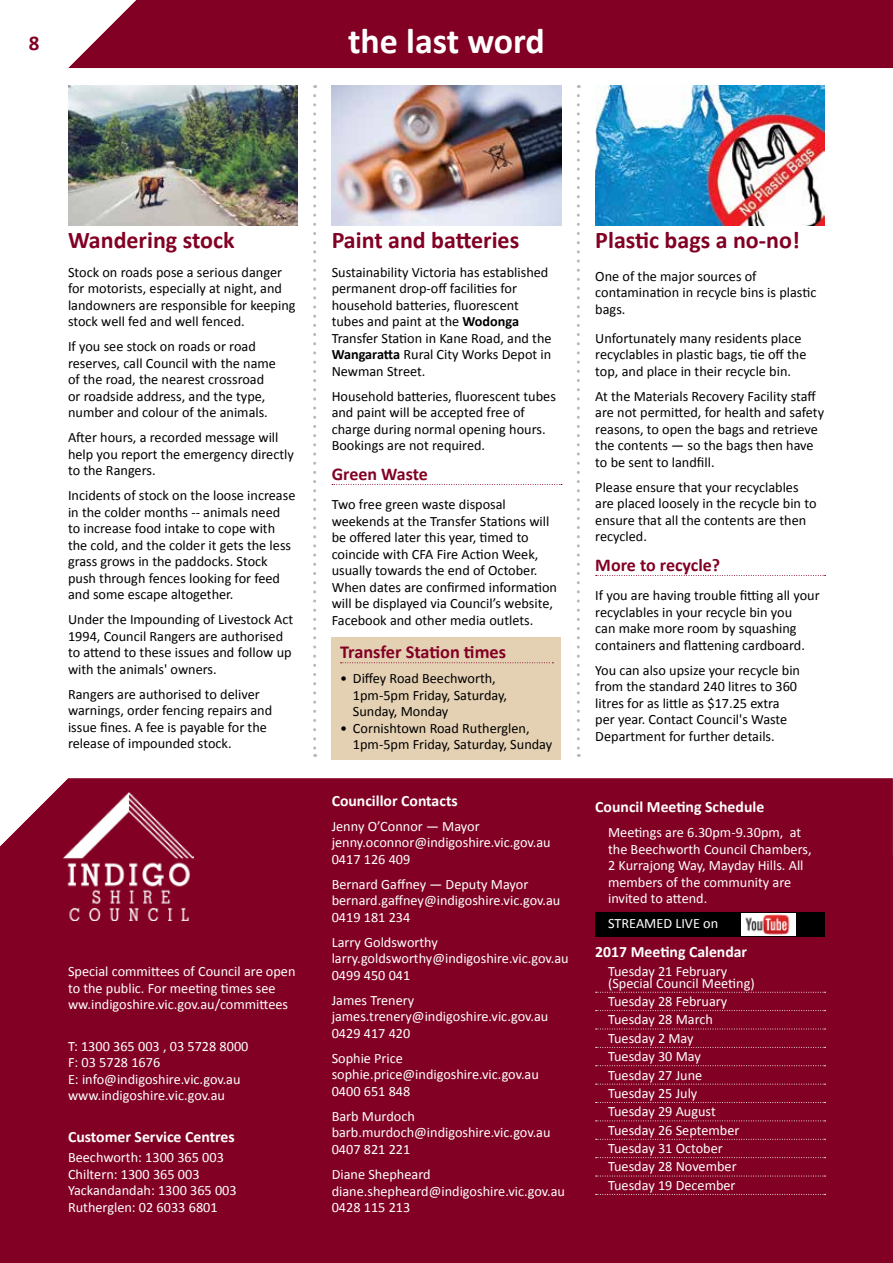
<style>
.page{position:relative;width:893px;height:1263px;background:#fff}
.page>*{position:absolute;margin:0;border:0;box-sizing:border-box;transform-origin:0 0}
.t1{font:700 36px "Calibri";color:#fff}
.t2{font:700 24px "Calibri";color:#820024}
.t3{font:700 21px "Calibri";color:#820024}
.t4{font:700 18.3px "Calibri";color:#820024}
.t5{font:700 18px "Calibri";color:#820024}
.t6{font:700 15.75px "Calibri";color:#fff}
.t7{font:14.25px/16.5px "Calibri";color:#000}
.t8{font:14.25px/16.5px "Calibri";color:#fff}
.s1{font-weight:700}
</style>
<div class="page">
<div style="left:149px;top:0;width:744px;height:68px;background:#820024"></div>
<svg style="left:68px;top:0;width:81px;height:68px"></svg>
<div style="left:0;top:855px;width:893px;height:408px;background:#820024"></div>
<div style="left:68px;top:778px;width:825px;height:77px;background:#820024"></div>
<svg style="left:0;top:778px;width:68px;height:81px"></svg>
<img style="left:64px;top:793px;width:130px;height:127px">
<div style="left:595px;top:912px;width:230px;height:25px;background:#000"></div>
<img style="left:742px;top:914px;width:53px;height:21px">
<svg style="left:596px;top:992px;width:230px;height:1px"></svg>
<svg style="left:596px;top:1010px;width:230px;height:1px"></svg>
<svg style="left:596px;top:1028px;width:230px;height:1px"></svg>
<svg style="left:596px;top:1047px;width:230px;height:1px"></svg>
<svg style="left:596px;top:1065px;width:230px;height:1px"></svg>
<svg style="left:596px;top:1084px;width:230px;height:1px"></svg>
<svg style="left:596px;top:1102px;width:230px;height:1px"></svg>
<svg style="left:596px;top:1120px;width:230px;height:1px"></svg>
<svg style="left:596px;top:1139px;width:230px;height:1px"></svg>
<svg style="left:596px;top:1157px;width:230px;height:1px"></svg>
<svg style="left:596px;top:1176px;width:230px;height:1px"></svg>
<svg style="left:596px;top:1194px;width:230px;height:1px"></svg>
<div style="left:332px;top:638px;width:229px;height:122px;background:#e4d0b3"></div>
<svg style="left:341px;top:662px;width:212px;height:1px"></svg>
<img style="left:332px;top:85px;width:229px;height:141px">
<svg style="left:332px;top:484px;width:230px;height:1px"></svg>
<img style="left:68px;top:85px;width:230px;height:141px">
<svg style="left:596px;top:575px;width:230px;height:1px"></svg>
<img style="left:596px;top:85px;width:229px;height:141px">
<svg style="left:313px;top:96px;width:3px;height:661px"></svg>
<svg style="left:577px;top:96px;width:3px;height:661px"></svg>
<h3 class="t3" style="left:29px;top:29px;width:12px">8</h3>
<h1 class="t1" style="left:348px;top:18px;width:198px">the last word</h1>
<h2 class="t2" style="left:68px;top:224px;width:168px">Wandering stock</h2>
<p class="t7" style="left:68px;top:264px;width:229px">Stock on roads pose a serious danger for motorists, especially at night, and landowners are responsible for keeping stock well fed and well fenced.</p>
<p class="t7" style="left:68px;top:338px;width:209px">If you see stock on roads or road reserves, call Council with the name of the road, the nearest crossroad or roadside address, and the type, number and colour of the animals.</p>
<p class="t7" style="left:68px;top:429px;width:227px">After hours, a recorded message will help you report the emergency directly to the Rangers.</p>
<p class="t7" style="left:68px;top:487px;width:229px">Incidents of stock on the loose increase in the colder months -- animals need to increase food intake to cope with the cold, and the colder it gets the less grass grows in the paddocks. Stock push through fences looking for feed and some escape altogether.</p>
<p class="t7" style="left:68px;top:611px;width:227px">Under the Impounding of Livestock Act 1994, Council Rangers are authorised to attend to these issues and follow up with the animals' owners.</p>
<p class="t7" style="left:68px;top:686px;width:206px">Rangers are authorised to deliver warnings, order fencing repairs and issue fines. A fee is payable for the release of impounded stock.</p>
<p class="t8" style="left:68px;top:963px;width:229px">Special committees of Council are open to the public. For meeting times see ww.indigoshire.vic.gov.au/committees</p>
<p class="t8" style="left:68px;top:1038px;width:182px">T: 1300 365 003 , 03 5728 8000<br>F: 03 5728 1676<br>E: info@indigoshire.vic.gov.au www.indigoshire.vic.gov.au</p>
<p class="t6" style="left:68px;top:1126px;width:168px">Customer Service Centres</p>
<p class="t8" style="left:68px;top:1149px;width:170px">Beechworth: 1300 365 003<br>Chiltern: 1300 365 003<br>Yackandandah: 1300 365 003<br>Rutherglen: 02 6033 6801</p>
<h2 class="t2" style="left:332px;top:224px;width:189px">Paint and batteries</h2>
<p class="t7" style="left:332px;top:264px;width:221px">Sustainability Victoria has established permanent drop-off facilities for household batteries, fluorescent tubes and paint at the <span class="s1">Wodonga </span>Transfer Station in Kane Road, and the <span class="s1">Wangaratta</span> Rural City Works Depot in Newman Street.</p>
<p class="t7" style="left:332px;top:388px;width:226px">Household batteries, fluorescent tubes and paint will be accepted free of charge during normal opening hours.<br>Bookings are not required.</p>
<p class="t5" style="left:332px;top:462px;width:98px">Green Waste</p>
<p class="t7" style="left:332px;top:496px;width:227px">Two free green waste disposal weekends at the Transfer Stations will be offered later this year, timed to coincide with CFA Fire Action Week, usually towards the end of October.<br>When dates are confirmed information will be displayed via Council’s website, Facebook and other media outlets.</p>
<p class="t4" style="left:340px;top:640px;width:167px">Transfer Station times</p>
<p class="t7" style="left:353px;top:670px;width:156px;text-indent:-13px">• Diffey Road Beechworth,<br>1pm-5pm Friday, Saturday,<br>Sunday, Monday</p>
<p class="t7" style="left:353px;top:720px;width:201px;text-indent:-13px">• Cornishtown Road Rutherglen,<br>1pm-5pm Friday, Saturday, Sunday</p>
<p class="t6" style="left:332px;top:790px;width:128px">Councillor Contacts</p>
<p class="t8" style="left:332px;top:818px;width:221px">Jenny O’Connor — Mayor jenny.oconnor@indigoshire.vic.gov.au<br>0417 126 409</p>
<p class="t8" style="left:332px;top:876px;width:230px">Bernard Gaffney — Deputy Mayor bernard.gaffney@indigoshire.vic.gov.au<br>0419 181 234</p>
<p class="t8" style="left:332px;top:934px;width:239px">Larry Goldsworthy larry.goldsworthy@indigoshire.vic.gov.au<br>0499 450 041</p>
<p class="t8" style="left:332px;top:992px;width:218px">James Trenery james.trenery@indigoshire.vic.gov.au<br>0429 417 420</p>
<p class="t8" style="left:332px;top:1050px;width:209px">Sophie Price sophie.price@indigoshire.vic.gov.au<br>0400 651 848</p>
<p class="t8" style="left:332px;top:1108px;width:220px">Barb Murdoch barb.murdoch@indigoshire.vic.gov.au<br>0407 821 221</p>
<p class="t8" style="left:332px;top:1166px;width:235px">Diane Shepheard diane.shepheard@indigoshire.vic.gov.au<br>0428 115 213</p>
<h2 class="t2" style="left:595px;top:224px;width:206px">Plastic bags a no-no!</h2>
<p class="t7" style="left:595px;top:268px;width:223px">One of the major sources of contamination in recycle bins is plastic bags.</p>
<p class="t7" style="left:595px;top:330px;width:213px">Unfortunately many residents place recyclables in plastic bags, tie off the top, and place in their recycle bin.</p>
<p class="t7" style="left:595px;top:388px;width:230px">At the Materials Recovery Facility staff are not permitted, for health and safety reasons, to open the bags and retrieve the contents — so the bags then have to be sent to landfill.</p>
<p class="t7" style="left:595px;top:479px;width:223px">Please ensure that your recyclables are placed loosely in the recycle bin to ensure that all the contents are then recycled.</p>
<p class="t5" style="left:595px;top:553px;width:126px">More to recycle?</p>
<p class="t7" style="left:595px;top:587px;width:226px">If you are having trouble fitting all your recyclables in your recycle bin you<br>can make more room by squashing containers and flattening cardboard.</p>
<p class="t7" style="left:595px;top:662px;width:206px">You can also upsize your recycle bin from the standard 240 litres to 360 litres for as little as $17.25 extra per year. Contact Council's Waste Department for further details.</p>
<p class="t6" style="left:595px;top:797px;width:170px">Council Meeting Schedule</p>
<p class="t8" style="left:608px;top:824px;width:205px">Meetings are 6.30pm-9.30pm, at the Beechworth Council Chambers,<br>2 Kurrajong Way, Mayday Hills. All members of the community are invited to attend.</p>
<p class="t8" style="left:608px;top:915px;width:112px">STREAMED LIVE on</p>
<p class="t6" style="left:595px;top:942px;width:153px">2017 Meeting Calendar</p>
<p class="t8" style="left:608px;top:965px;width:148px;line-height:12px">Tuesday 21 February (Special Council Meeting)</p>
<p class="t8" style="left:608px;top:992px;width:133px;line-height:18.5px">Tuesday 28 February<br>Tuesday 28 March<br>Tuesday 2 May<br>Tuesday 30 May<br>Tuesday 27 June<br>Tuesday 25 July<br>Tuesday 29 August<br>Tuesday 26 September<br>Tuesday 31 October<br>Tuesday 28 November<br>Tuesday 19 December</p>
</div>
